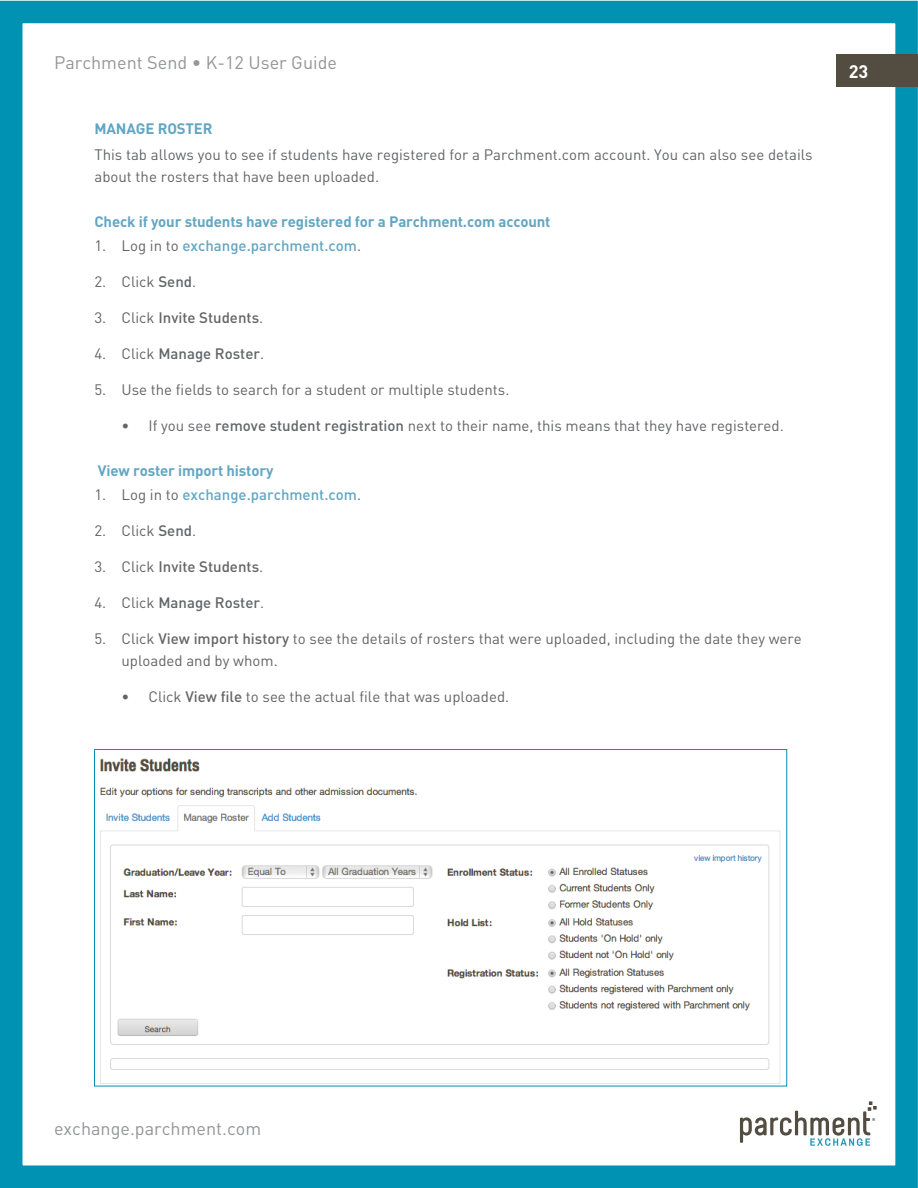
<style>
.page{position:relative;width:918px;height:1188px;background:#fff}
.page>*{position:absolute;margin:0;border:0;box-sizing:border-box;transform-origin:0 0}
.t1{font:18px "DIN";color:#939598}
.t2{font:700 18px "DIN";color:#fff}
.t3{font:15px/22.5px "DIN";color:#636466}
.t4{font:700 15px "DIN";letter-spacing:-.01em;color:#62a6c2}
.t5{font:500 15px "DIN";color:#636466}
.t6{font:500 15px "DIN";color:#62a6c2}
.s1{font-weight:400;color:#636466}
.s2{font-weight:500}
.s3{font-weight:400}
</style>
<div class="page">
<div style="left:0;top:1px;width:918px;height:1187px;border:22px solid #0092b3"></div>
<div style="left:836px;top:54px;width:82px;height:32px;background:#524d40"></div>
<svg style="left:740px;top:1102px;width:137px;height:44px"></svg>
<img style="left:100px;top:758px;width:681px;height:326px">
<p class="t1" style="left:54px;top:51px;width:285px">Parchment Send • K-12 User Guide</p>
<p class="t4" style="left:94px;top:119px;width:120px">MANAGE ROSTER</p>
<p class="t3" style="left:94px;top:143px;width:720px">This tab allows you to see if students have registered for a Parchment.com account. You can also see details about the rosters that have been uploaded.</p>
<p class="t4" style="left:94px;top:212px;width:458px">Check if your students have registered for a Parchment.com account</p>
<p class="t6" style="left:94px;top:236px;width:268px"><span class="s1">1. Log in to</span> exchange.parchment.com<span class="s1">.</span></p>
<p class="t3" style="left:94px;top:270px;width:103px">2. Click <span class="s2">Send</span>.</p>
<p class="t5" style="left:94px;top:308px;width:170px"><span class="s3">3. Click</span> Invite Students<span class="s3">.</span></p>
<p class="t5" style="left:94px;top:344px;width:171px"><span class="s3">4. Click</span> Manage Roster<span class="s3">.</span></p>
<p class="t3" style="left:94px;top:378px;width:416px">5. Use the fields to search for a student or multiple students.</p>
<p class="t3" style="left:122px;top:414px;width:664px">• If you see <span class="s2">remove student registration</span> next to their name, this means that they have registered.</p>
<p class="t4" style="left:98px;top:461px;width:177px">View roster import history</p>
<p class="t6" style="left:94px;top:485px;width:268px"><span class="s1">1. Log in to</span> exchange.parchment.com<span class="s1">.</span></p>
<p class="t3" style="left:94px;top:519px;width:103px">2. Click <span class="s2">Send</span>.</p>
<p class="t5" style="left:94px;top:557px;width:170px"><span class="s3">3. Click</span> Invite Students<span class="s3">.</span></p>
<p class="t5" style="left:94px;top:593px;width:171px"><span class="s3">4. Click</span> Manage Roster<span class="s3">.</span></p>
<p class="t3" style="left:122px;top:627px;width:682px;text-indent:-27px">5. Click <span class="s2">View import history</span> to see the details of rosters that were uploaded, including the date they were uploaded and by whom.</p>
<p class="t3" style="left:122px;top:685px;width:389px">• Click <span class="s2">View file</span> to see the actual file that was uploaded.</p>
<p class="t2" style="left:849px;top:60px;width:21px">23</p>
<p class="t1" style="left:54px;top:1118px;width:209px">exchange.parchment.com</p>
</div>
